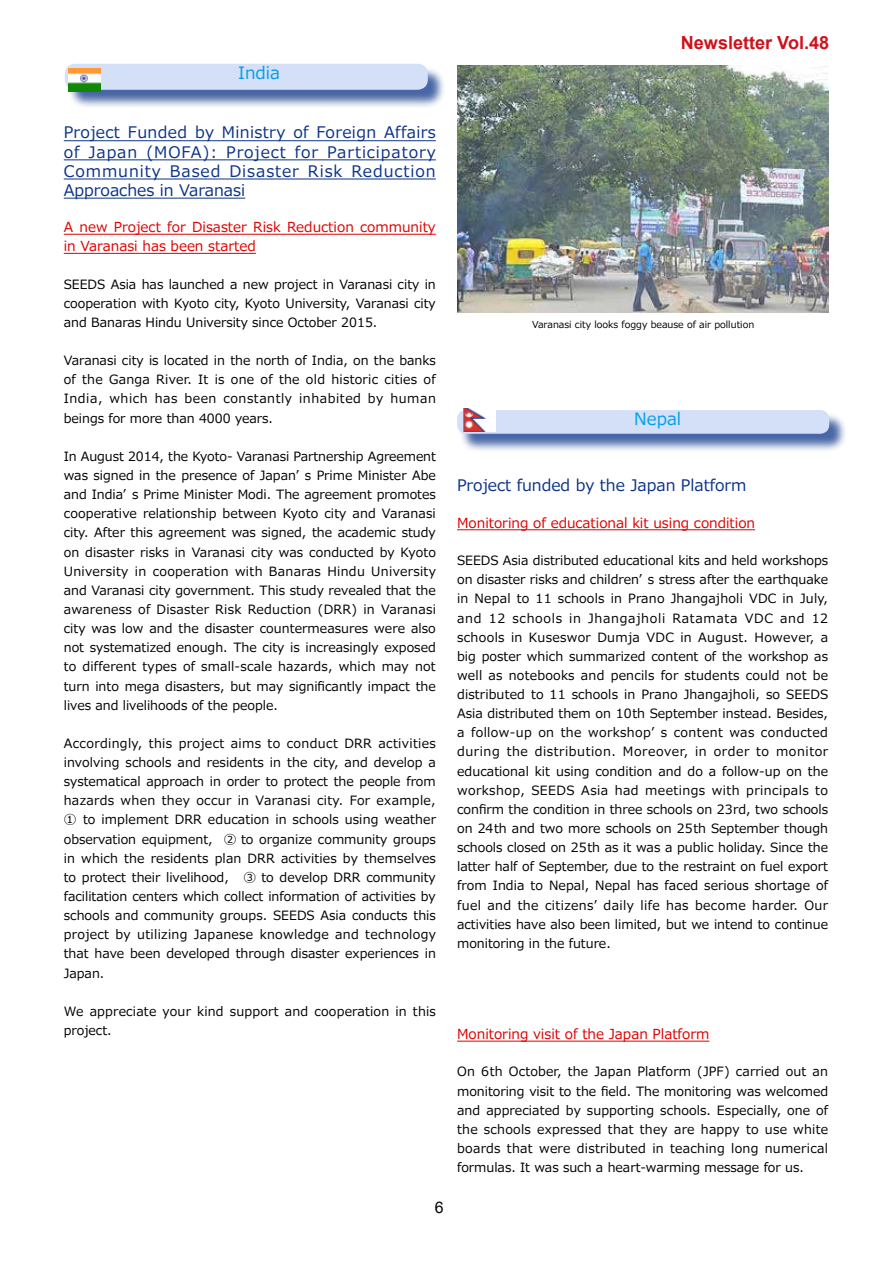
<style>
.page{position:relative;width:893px;height:1263px;background:#fff}
.page>*{position:absolute;margin:0;border:0;box-sizing:border-box;transform-origin:0 0}
.t1{font:700 18px "Arial";color:#d0121b}
.t2{font:16.95px "Meiryo";color:#00a0e9}
.t3{font:15.9px/19.2px "Meiryo";color:#0c3388;text-align:justify}
.t4{font:15.9px "Arial";color:#000}
.t5{font:13.8px/19.2px "Meiryo";color:#df0000}
.t6{font:12.75px/19.2px "Meiryo";color:#000;text-align:justify}
.t7{font:9.6px "Meiryo";color:#000}
</style>
<div class="page">
<div style="left:67px;top:66px;width:379px;height:42px;background:#0c3388;opacity:.75"></div>
<div style="left:65px;top:64px;width:363px;height:26px;background:#d4dff8;border-radius:10px"></div>
<img style="left:68px;top:68px;width:33px;height:23px">
<hr style="left:64px;top:140px;width:372px;height:1px;background:#0c3388">
<hr style="left:64px;top:159px;width:372px;height:1px;background:#0c3388">
<hr style="left:64px;top:179px;width:372px;height:1px;background:#0c3388">
<hr style="left:64px;top:198px;width:181px;height:1px;background:#0c3388">
<hr style="left:64px;top:234px;width:372px;height:1px;background:#df0000">
<hr style="left:64px;top:253px;width:192px;height:1px;background:#df0000">
<div style="left:459px;top:412px;width:389px;height:40px;background:#0c3388;opacity:.75"></div>
<div style="left:457px;top:410px;width:372px;height:24px;background:#d4dff8;border-radius:9px"></div>
<img style="left:463px;top:408px;width:32px;height:24px">
<hr style="left:457px;top:529px;width:298px;height:1px;background:#df0000">
<img style="left:457px;top:66px;width:372px;height:247px">
<hr style="left:457px;top:1041px;width:252px;height:1px;background:#df0000">
<h2 class="t2" style="left:238px;top:61px;width:43px">India</h2>
<h1 class="t1" style="left:681px;top:30px;width:150px">Newsletter Vol.48</h1>
<p class="t3" style="left:64px;top:124px;width:373px">Project Funded by Ministry of Foreign Affairs of Japan (MOFA): Project for Participatory Community Based Disaster Risk Reduction Approaches in Varanasi</p>
<p class="t5" style="left:64px;top:218px;width:373px">A new Project for Disaster Risk Reduction community in Varanasi has been started</p>
<p class="t6" style="left:64px;top:275px;width:374px">SEEDS Asia has launched a new project in Varanasi city in cooperation with Kyoto city, Kyoto University, Varanasi city and Banaras Hindu University since October 2015.</p>
<p class="t6" style="left:64px;top:352px;width:374px">Varanasi city is located in the north of India, on the banks of the Ganga River. It is one of the old historic cities of India, which has been constantly inhabited by human beings for more than 4000 years.</p>
<p class="t6" style="left:64px;top:447px;width:374px">In August 2014, the Kyoto- Varanasi Partnership Agreement was signed in the presence of Japan’ s Prime Minister Abe and India’ s Prime Minister Modi. The agreement promotes cooperative relationship between Kyoto city and Varanasi city. After this agreement was signed, the academic study on disaster risks in Varanasi city was conducted by Kyoto University in cooperation with Banaras Hindu University and Varanasi city government. This study revealed that the awareness of Disaster Risk Reduction (DRR) in Varanasi city was low and the disaster countermeasures were also not systematized enough. The city is increasingly exposed to different types of small-scale hazards, which may not turn into mega disasters, but may significantly impact the lives and livelihoods of the people.</p>
<p class="t6" style="left:64px;top:734px;width:374px">Accordingly, this project aims to conduct DRR activities involving schools and residents in the city, and develop a systematical approach in order to protect the people from hazards when they occur in Varanasi city. For example, ① to implement DRR education in schools using weather observation equipment, ② to organize community groups in which the residents plan DRR activities by themselves to protect their livelihood, ③ to develop DRR community facilitation centers which collect information of activities by schools and community groups. SEEDS Asia conducts this project by utilizing Japanese knowledge and technology that have been developed through disaster experiences in Japan.</p>
<p class="t6" style="left:64px;top:1002px;width:374px">We appreciate your kind support and cooperation in this project.</p>
<p class="t4" style="left:435px;top:1196px;width:10px">6</p>
<p class="t7" style="left:532px;top:318px;width:224px">Varanasi city looks foggy beause of air pollution</p>
<h2 class="t2" style="left:634px;top:407px;width:48px">Nepal</h2>
<p class="t3" style="left:457px;top:477px;width:291px">Project funded by the Japan Platform</p>
<p class="t5" style="left:457px;top:514px;width:300px">Monitoring of educational kit using condition</p>
<p class="t6" style="left:457px;top:551px;width:373px">SEEDS Asia distributed educational kits and held workshops on disaster risks and children’ s stress after the earthquake in Nepal to 11 schools in Prano Jhangajholi VDC in July, and 12 schools in Jhangajholi Ratamata VDC and 12 schools in Kuseswor Dumja VDC in August. However, a big poster which summarized content of the workshop as well as notebooks and pencils for students could not be distributed to 11 schools in Prano Jhangajholi, so SEEDS Asia distributed them on 10th September instead. Besides, a follow-up on the workshop’ s content was conducted during the distribution. Moreover, in order to monitor educational kit using condition and do a follow-up on the workshop, SEEDS Asia had meetings with principals to confirm the condition in three schools on 23rd, two schools on 24th and two more schools on 25th September though schools closed on 25th as it was a public holiday. Since the latter half of September, due to the restraint on fuel export from India to Nepal, Nepal has faced serious shortage of fuel and the citizens’ daily life has become harder. Our activities have also been limited, but we intend to continue monitoring in the future.</p>
<p class="t5" style="left:457px;top:1025px;width:254px">Monitoring visit of the Japan Platform</p>
<p class="t6" style="left:457px;top:1063px;width:373px">On 6th October, the Japan Platform (JPF) carried out an monitoring visit to the field. The monitoring was welcomed and appreciated by supporting schools. Especially, one of the schools expressed that they are happy to use white boards that were distributed in teaching long numerical formulas. It was such a heart-warming message for us.</p>
</div>
